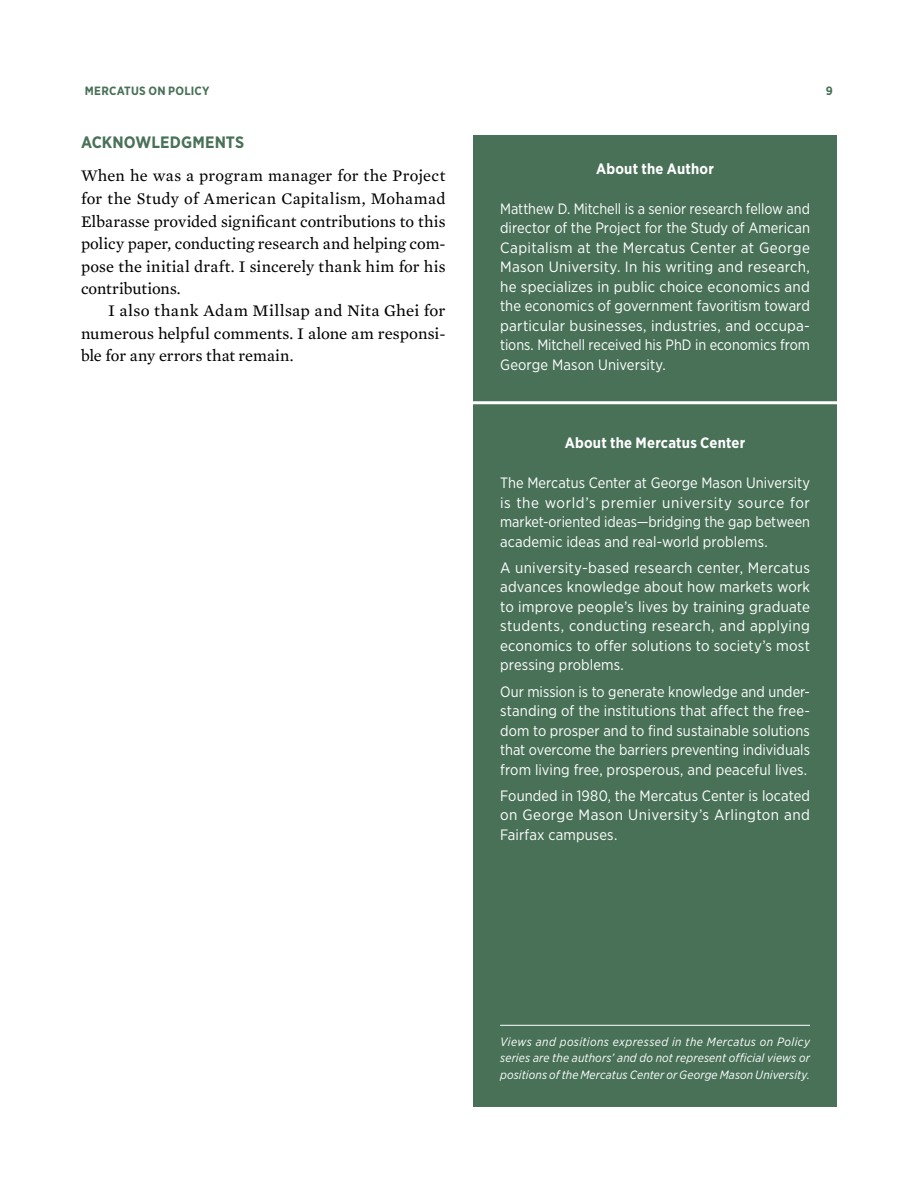
<style>
.page{position:relative;width:918px;height:1188px;background:#fff}
.page>*{position:absolute;margin:0;border:0;box-sizing:border-box;transform-origin:0 0}
.t1{font:16.5px/22.5px "Mercury Text G2";letter-spacing:.005em;color:#000;text-align:justify}
.t2{font:700 16.5px "Gotham Narrow";letter-spacing:.005em;color:#487157}
.t3{font:15px/19.5px "Gotham Narrow";letter-spacing:.005em;color:#fff;text-align:justify}
.t4{font:700 15px "Gotham Narrow";letter-spacing:.01em;color:#fff}
.t5{font:italic 12px/16.5px "Gotham Narrow";letter-spacing:.01em;color:#fff;text-align:justify}
.t6{font:700 12px "Gotham Narrow";letter-spacing:.02em;color:#487157}
</style>
<div class="page">
<div style="left:473px;top:135px;width:364px;height:972px;background:#487157"></div>
<hr style="left:500px;top:1025px;width:310px;height:1px;background:#fff">
<hr style="left:470px;top:401px;width:371px;height:3px;background:#fff">
<p class="t6" style="left:85px;top:83px;width:126px">MERCATUS ON POLICY</p>
<p class="t6" style="left:826px;top:83px;width:8px">9</p>
<p class="t2" style="left:81px;top:132px;width:165px">ACKNOWLEDGMENTS</p>
<p class="t1" style="left:81px;top:164px;width:366px">When he was a program manager for the Project for the Study of American Capitalism, Mohamad Elbarasse provided significant contributions to this policy paper, conducting research and helping com&shy;pose the initial draft. I sincerely thank him for his contributions.</p>
<p class="t1" style="left:81px;top:299px;width:366px;text-indent:27px">I also thank Adam Millsap and Nita Ghei for numerous helpful comments. I alone am responsi&shy;ble for any errors that remain.</p>
<p class="t4" style="left:596px;top:159px;width:119px">About the Author</p>
<p class="t3" style="left:500px;top:198px;width:311px">Matthew D. Mitchell is a senior research fellow and director of the Project for the Study of American Capitalism at the Mercatus Center at George Mason University. In his writing and research, he specializes in public choice economics and the economics of government favoritism toward particular businesses, industries, and occupa&shy;tions. Mitchell received his PhD in economics from George Mason University.</p>
<p class="t4" style="left:565px;top:434px;width:182px">About the Mercatus Center</p>
<p class="t3" style="left:500px;top:473px;width:311px">The Mercatus Center at George Mason University is the world’s premier university source for market-oriented ideas—bridging the gap between academic ideas and real-world problems.</p>
<p class="t3" style="left:500px;top:558px;width:311px">A university-based research center, Mercatus advances knowledge about how markets work to improve people’s lives by training graduate students, conducting research, and applying economics to offer solutions to society’s most pressing problems.</p>
<p class="t3" style="left:500px;top:681px;width:311px">Our mission is to generate knowledge and under&shy;standing of the institutions that affect the free&shy;dom to prosper and to find sustainable solutions that overcome the barriers preventing individuals from living free, prosperous, and peaceful lives.</p>
<p class="t3" style="left:500px;top:786px;width:311px">Founded in 1980, the Mercatus Center is located on George Mason University’s Arlington and Fairfax campuses.</p>
<p class="t5" style="left:500px;top:1033px;width:311px">Views and positions expressed in the Mercatus on Policy series are the authors’ and do not represent official views or positions of the Mercatus Center or George Mason University.</p>
</div>
